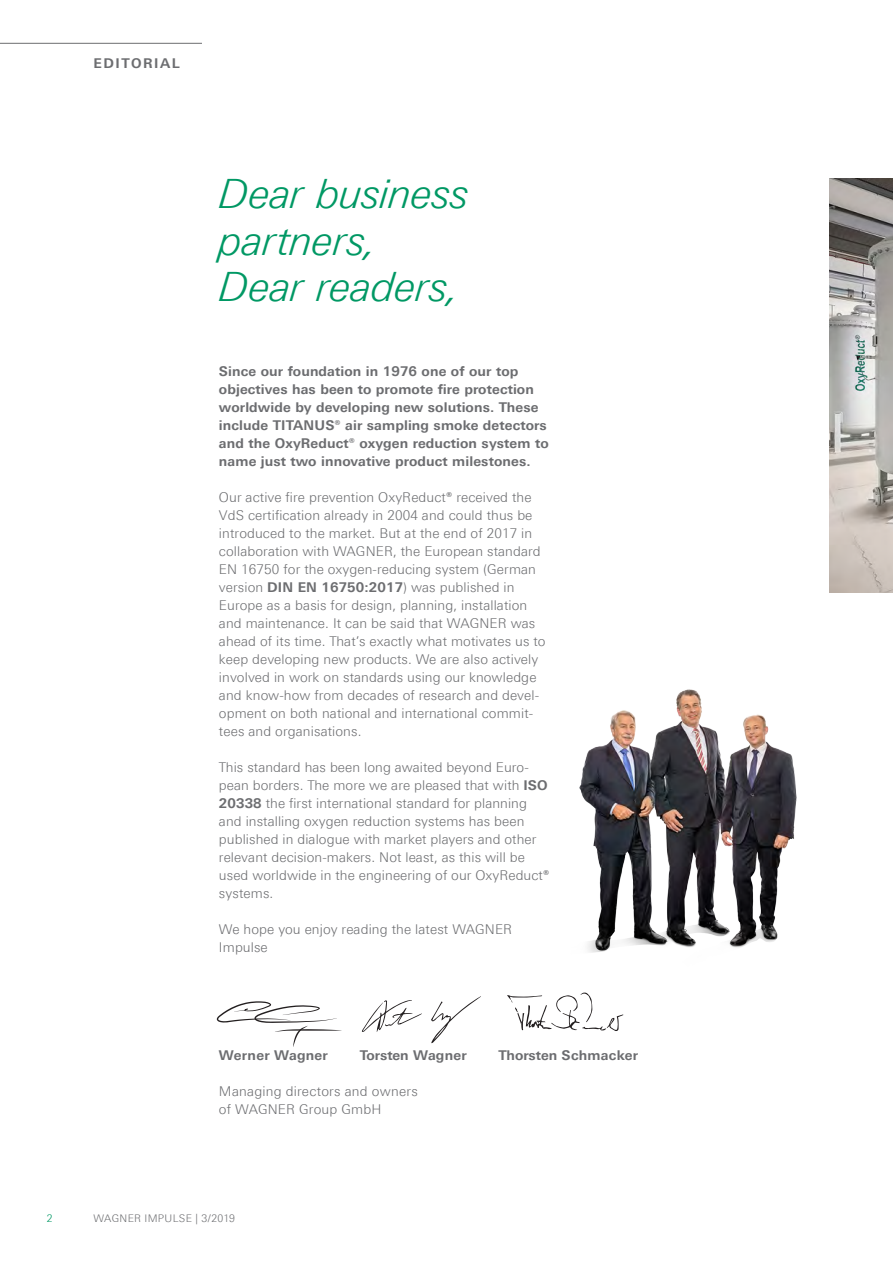
<style>
.page{position:relative;width:893px;height:1263px;background:#fff}
.page>*{position:absolute;margin:0;border:0;box-sizing:border-box;transform-origin:0 0}
.t1{font:italic 300 40.5px/46.5px "LT Univers Basic";letter-spacing:-.005em;color:#009864}
.t2{font:300 13.5px/18px "LT Univers Basic";letter-spacing:.01em;color:#6c6d70}
.t3{font:700 13.5px/18px "LT Univers Basic";letter-spacing:.01em;color:#6c6d70}
.t4{font:700 13.5px "LT Univers Basic";letter-spacing:.11em;color:#6c6d70}
.t5{font:300 10.5px "LT Univers Basic";letter-spacing:.03em;color:#6c6d70}
.t6{font:300 10.5px "LT Univers Basic";color:#009864}
.s1{font-weight:700}
</style>
<div class="page">
<hr style="left:0;top:43px;width:202px;height:1px;background:#6c6d70">
<img style="left:829px;top:178px;width:64px;height:414px">
<svg style="left:507px;top:992px;width:116px;height:39px"></svg>
<svg style="left:217px;top:1001px;width:125px;height:46px"></svg>
<svg style="left:431px;top:996px;width:50px;height:47px"></svg>
<svg style="left:362px;top:1000px;width:60px;height:32px"></svg>
<img style="left:579px;top:689px;width:218px;height:264px">
<p class="t4" style="left:94px;top:55px;width:88px">EDITORIAL</p>
<h1 class="t1" style="left:219px;top:170px;width:251px">Dear business partners,<br>Dear readers,</h1>
<p class="t3" style="left:219px;top:362px;width:331px">Since our foundation in 1976 one of our top objectives has been to promote fire protection worldwide by developing new solutions. These include TITANUS® air sampling smoke detectors and the OxyReduct® oxygen reduction system to name just two innovative product milestones.</p>
<p class="t2" style="left:219px;top:488px;width:328px">Our active fire prevention OxyReduct<span class="s1">®</span> received the VdS certification already in 2004 and could thus be introduced to the market. But at the end of 2017 in collaboration with WAGNER, the European standard EN 16750 for the oxygen-reducing system (German version <span class="s1">DIN EN 16750:2017</span>) was published in Europe as a basis for design, planning, installation and maintenance. It can be said that WAGNER was ahead of its time. That’s exactly what motivates us to keep developing new products. We are also actively involved in work on standards using our knowledge and know-how from decades of research and devel&shy;opment on both national and international commit&shy;tees and organisations.</p>
<p class="t2" style="left:219px;top:758px;width:332px">This standard has been long awaited beyond Euro&shy;pean borders. The more we are pleased that with <span class="s1">ISO 20338</span> the first international standard for planning and installing oxygen reduction systems has been published in dialogue with market players and other relevant decision-makers. Not least, as this will be used worldwide in the engineering of our OxyReduct<span class="s1">® </span>systems.</p>
<p class="t2" style="left:219px;top:920px;width:295px">We hope you enjoy reading the latest WAGNER<br>Impulse</p>
<p class="t3" style="left:219px;top:1046px;width:111px">Werner Wagner</p>
<p class="t3" style="left:360px;top:1046px;width:109px">Torsten Wagner</p>
<p class="t3" style="left:499px;top:1046px;width:141px">Thorsten Schmacker</p>
<p class="t2" style="left:219px;top:1082px;width:200px">Managing directors and owners of WAGNER Group GmbH</p>
<p class="t6" style="left:47px;top:1212px;width:7px">2</p>
<p class="t5" style="left:94px;top:1212px;width:143px">WAGNER IMPULSE | 3/2019</p>
</div>
